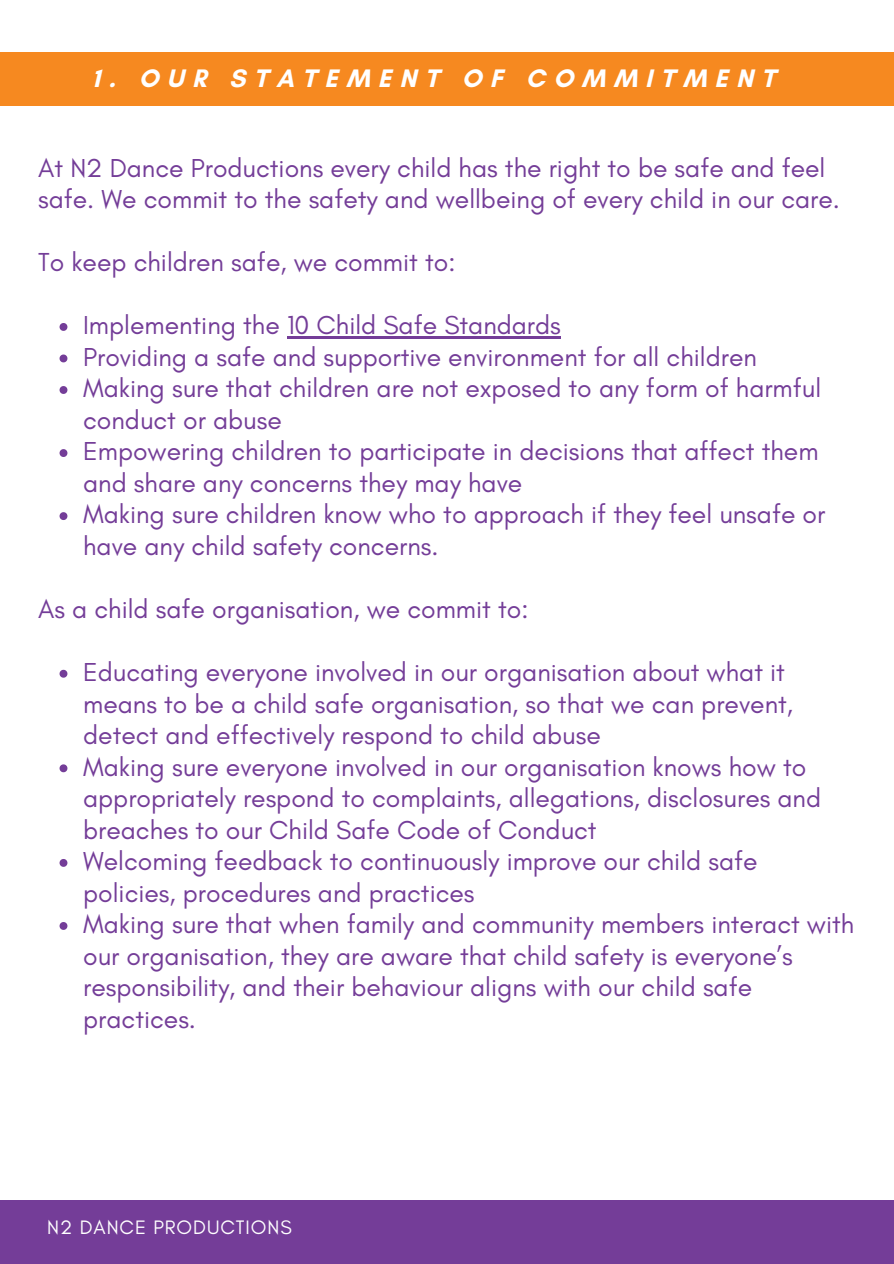
<style>
.page{position:relative;width:894px;height:1264px;background:#fff}
.page>*{position:absolute;margin:0;border:0;box-sizing:border-box;transform-origin:0 0}
.t1{font:26.4px/31.5px "Glacial Indifference";color:#743d98}
.t2{font:700 25.8px "Glacial Indifference";letter-spacing:.32em;color:#fff}
.t3{font:19.8px "Glacial Indifference";letter-spacing:.05em;color:#fff}
</style>
<div class="page">
<div style="left:0;top:1200px;width:893px;height:63px;background:#743d98"></div>
<div style="left:0;top:53px;width:893px;height:53px;background:#f68920"></div>
<svg style="left:60px;top:323px;width:7px;height:8px"></svg>
<hr style="left:287px;top:336px;width:273px;height:3px;background:#743d98">
<svg style="left:60px;top:354px;width:7px;height:8px"></svg>
<svg style="left:60px;top:386px;width:7px;height:8px"></svg>
<svg style="left:60px;top:449px;width:7px;height:8px"></svg>
<svg style="left:60px;top:512px;width:7px;height:8px"></svg>
<svg style="left:60px;top:669px;width:7px;height:8px"></svg>
<svg style="left:60px;top:764px;width:7px;height:8px"></svg>
<svg style="left:60px;top:859px;width:7px;height:7px"></svg>
<svg style="left:60px;top:922px;width:7px;height:7px"></svg>
<p class="t2" style="left:93px;top:62px;width:684px">1. OUR STATEMENT OF COMMITMENT</p>
<p class="t1" style="left:38px;top:152px;width:803px">At N2 Dance Productions every child has the right to be safe and feel safe. We commit to the safety and wellbeing of every child in our care.</p>
<p class="t1" style="left:38px;top:247px;width:418px">To keep children safe, we commit to:</p>
<p class="t1" style="left:83px;top:310px;width:743px">Implementing the 10 Child Safe Standards<br>Providing a safe and supportive environment for all children Making sure that children are not exposed to any form of harmful conduct or abuse<br>Empowering children to participate in decisions that affect them and share any concerns they may have<br>Making sure children know who to approach if they feel unsafe or have any child safety concerns.</p>
<p class="t1" style="left:38px;top:594px;width:491px">As a child safe organisation, we commit to:</p>
<p class="t1" style="left:83px;top:657px;width:772px">Educating everyone involved in our organisation about what it means to be a child safe organisation, so that we can prevent, detect and effectively respond to child abuse<br>Making sure everyone involved in our organisation knows how to appropriately respond to complaints, allegations, disclosures and breaches to our Child Safe Code of Conduct<br>Welcoming feedback to continuously improve our child safe policies, procedures and practices<br>Making sure that when family and community members interact with our organisation, they are aware that child safety is everyone’s responsibility, and their behaviour aligns with our child safe practices.</p>
<p class="t3" style="left:47px;top:1216px;width:246px">N2 DANCE PRODUCTIONS</p>
</div>
